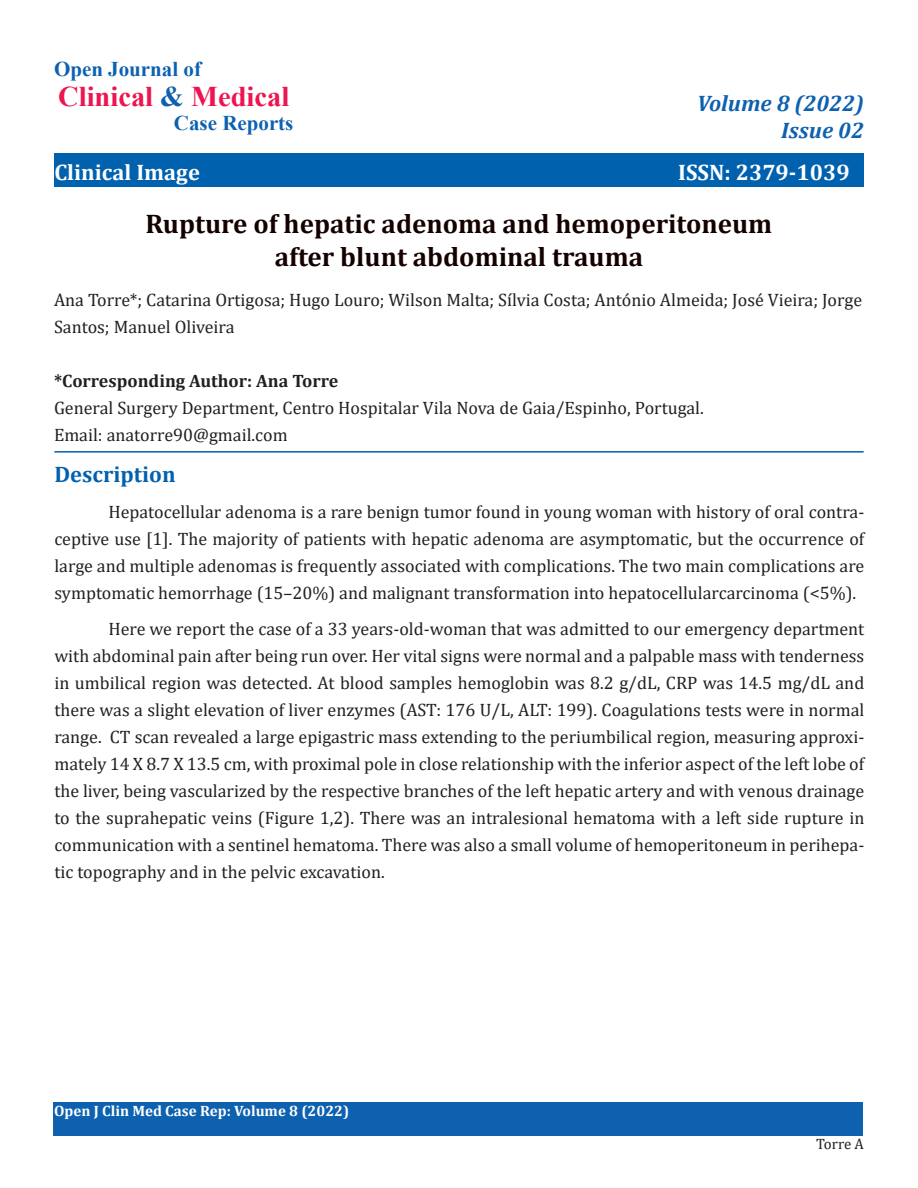
<style>
.page{position:relative;width:918px;height:1188px;background:#fff}
.page>*{position:absolute;margin:0;border:0;box-sizing:border-box;transform-origin:0 0}
.t1{font:700 28.5px "Times New Roman";color:#ed1450}
.t2{font:700 27px "Cambria";color:#150000}
.t3{font:700 22.5px "Cambria";color:#fff}
.t4{font:italic 700 22.5px "Cambria";color:#0d61af}
.t5{font:700 22.5px "Cambria";color:#0061af}
.t6{font:700 21px "Times New Roman";color:#0d61af}
.t7{font:18px/27px "Cambria";color:#231f20;text-align:justify}
.t8{font:700 18px "Cambria";color:#231f20}
.t9{font:700 15px "Cambria";color:#fff}
.t10{font:15px "Cambria";letter-spacing:-.01em;color:#231f20}
.s1{color:#0d61af}
</style>
<div class="page">
<div style="left:54px;top:153px;width:810px;height:34px;background:#0061af"></div>
<div style="left:53px;top:1102px;width:810px;height:34px;background:#0d61af"></div>
<hr style="left:54px;top:451px;width:810px;height:2px;background:#0061af">
<p class="t6" style="left:54px;top:54px;width:149px">Open Journal of</p>
<p class="t1" style="left:58px;top:76px;width:233px">Clinical <span class="s1">&amp;</span> Medical</p>
<p class="t6" style="left:174px;top:108px;width:121px">Case Reports</p>
<p class="t3" style="left:54px;top:156px;width:147px">Clinical Image</p>
<p class="t4" style="left:697px;top:88px;width:168px">Volume 8 (2022)</p>
<p class="t4" style="left:781px;top:115px;width:84px">Issue 02</p>
<p class="t3" style="left:678px;top:156px;width:173px">ISSN: 2379-1039</p>
<p class="t2" style="left:146px;top:204px;width:628px">Rupture of hepatic adenoma and hemoperitoneum</p>
<p class="t2" style="left:275px;top:237px;width:370px">after blunt abdominal trauma</p>
<p class="t7" style="left:54px;top:286px;width:810px">Ana Torre*; Catarina Ortigosa; Hugo Louro; Wilson Malta; Sílvia Costa; António Almeida; José Vieira; Jorge<br>Santos; Manuel Oliveira</p>
<p class="t8" style="left:54px;top:368px;width:286px">*Corresponding Author: Ana Torre</p>
<p class="t7" style="left:54px;top:394px;width:651px">General Surgery Department, Centro Hospitalar Vila Nova de Gaia/Espinho, Portugal.</p>
<p class="t7" style="left:54px;top:421px;width:235px">Email: anatorre90@gmail.com</p>
<p class="t5" style="left:54px;top:459px;width:123px">Description</p>
<p class="t7" style="left:54px;top:498px;width:812px;text-indent:54px">Hepatocellular adenoma is a rare benign tumor found in young woman with history of oral contra&shy;ceptive use [1]. The majority of patients with hepatic adenoma are asymptomatic, but the occurrence of large and multiple adenomas is frequently associated with complications. The two main complications are symptomatic hemorrhage (15–20%) and malignant transformation into hepatocellularcarcinoma (&lt;5%).</p>
<p class="t7" style="left:54px;top:615px;width:812px;text-indent:54px">Here we report the case of a 33 years-old-woman that was admitted to our emergency department with abdominal pain after being run over. Her vital signs were normal and a palpable mass with tenderness in umbilical region was detected. At blood samples hemoglobin was 8.2 g/dL, CRP was 14.5 mg/dL and there was a slight elevation of liver enzymes (AST: 176 U/L, ALT: 199). Coagulations tests were in normal range. CT scan revealed a large epigastric mass extending to the periumbilical region, measuring approxi&shy;mately 14 X 8.7 X 13.5 cm, with proximal pole in close relationship with the inferior aspect of the left lobe of the liver, being vascularized by the respective branches of the left hepatic artery and with venous drainage to the suprahepatic veins (Figure 1,2). There was an intralesional hematoma with a left side rupture in communication with a sentinel hematoma. There was also a small volume of hemoperitoneum in perihepa&shy;tic topography and in the pelvic excavation.</p>
<p class="t9" style="left:54px;top:1100px;width:297px">Open J Clin Med Case Rep: Volume 8 (2022)</p>
<p class="t10" style="left:816px;top:1135px;width:49px">Torre A</p>
</div>
